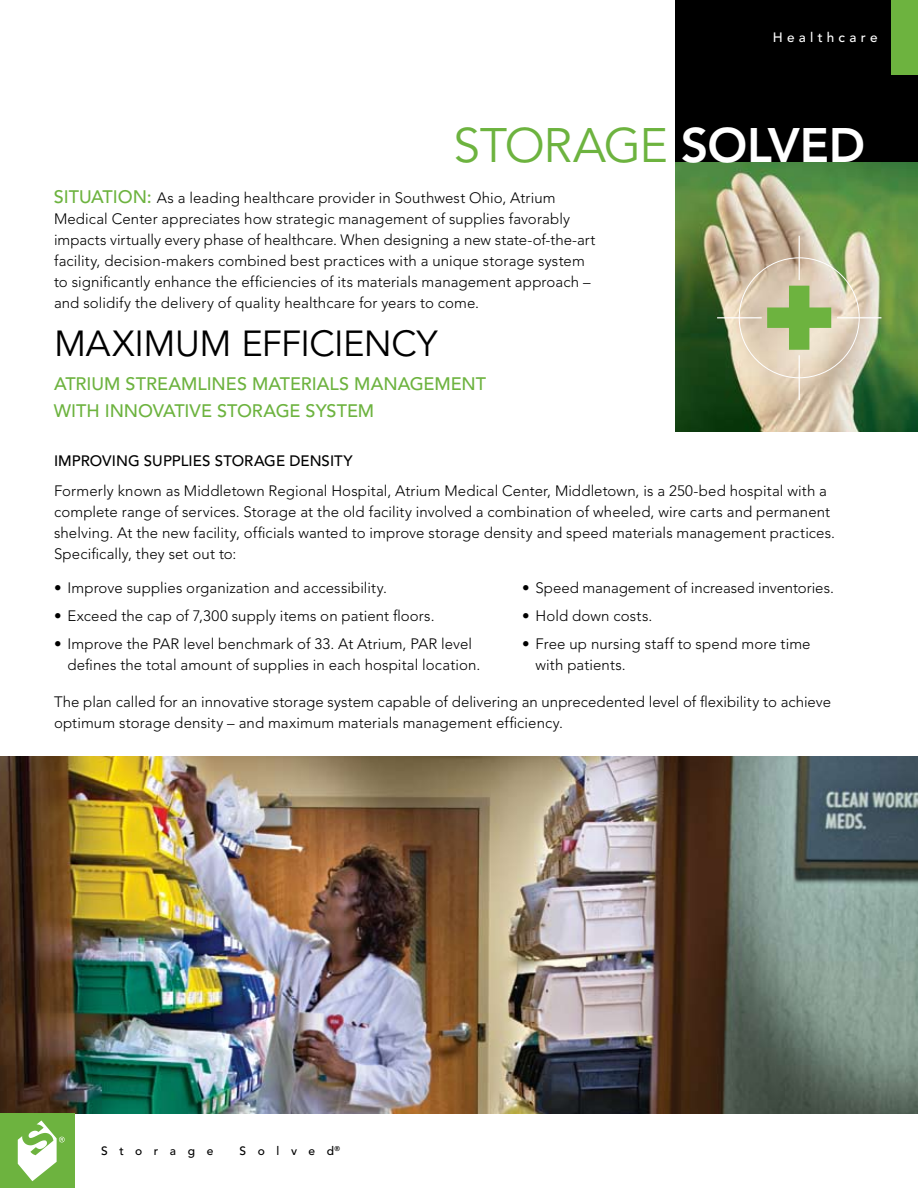
<style>
.page{position:relative;width:918px;height:1188px;background:#fff}
.page>*{position:absolute;margin:0;border:0;box-sizing:border-box;transform-origin:0 0}
.t1{font:48px "Avenir";letter-spacing:-.025em;color:#6db33f}
.t2{font:36px "Avenir";letter-spacing:-.01em;color:#000}
.t3{font:500 18px/27px "Avenir";letter-spacing:-.005em;color:#6db33f}
.t4{font:300 15px/21px "Avenir";letter-spacing:.005em;color:#000}
.t5{font:500 15px "Avenir";letter-spacing:.005em;color:#000}
.t6{font:500 13.5px "Avenir";color:#fff}
.t7{font:500 12px "Avenir";color:#000}
.s1{font-weight:800;color:#fff}
.s2{font-weight:500;font-size:18px;color:#6db33f}
</style>
<div class="page">
<img style="left:675px;top:162px;width:243px;height:270px">
<img style="left:0;top:756px;width:918px;height:358px">
<hr style="left:799px;top:236px;width:1px;height:44px;background:#fff">
<hr style="left:717px;top:317px;width:45px;height:1px;background:#fff">
<svg style="left:767px;top:286px;width:64px;height:64px;background:#a3c27a"></svg>
<hr style="left:799px;top:355px;width:1px;height:45px;background:#fff">
<hr style="left:837px;top:317px;width:44px;height:1px;background:#fff">
<div style="left:675px;top:0;width:243px;height:162px;background:#000"></div>
<div style="left:891px;top:0;width:27px;height:74px;background:#6db33f"></div>
<div style="left:0;top:1114px;width:74px;height:74px;background:#6db33f"></div>
<svg style="left:18px;top:1120px;width:47px;height:61px"></svg>
<p class="t6" style="left:773px;top:30px;width:106px">HEALTHCARE</p>
<h1 class="t1" style="left:454px;top:118px;width:413px">STORAGE <span class="s1">SOLVED</span></h1>
<p class="t4" style="left:54px;top:187px;width:543px"><span class="s2">SITUATION:</span> As a leading healthcare provider in Southwest Ohio, Atrium Medical Center appreciates how strategic management of supplies favorably impacts virtually every phase of healthcare. When designing a new state-of-the-art facility, decision-makers combined best practices with a unique storage system to significantly enhance the efficiencies of its materials management approach – and solidify the delivery of quality healthcare for years to come.</p>
<h2 class="t2" style="left:54px;top:323px;width:385px">MAXIM UM EFFICIENCY</h2>
<p class="t3" style="left:54px;top:370px;width:434px">ATRIUM STREAMLINES MATERIALS MANAGEMENT<br>WITH I NNOVATIVE STORAGE SYSTEM</p>
<p class="t5" style="left:54px;top:452px;width:300px">I MPROVING SUPPLIES STORAGE DENSITY</p>
<p class="t4" style="left:54px;top:480px;width:783px">Formerly known as Middletown Regional Hospital, Atrium Medical Center, Middletown, is a 250-bed hospital with a complete range of services. Storage at the old facility involved a combination of wheeled, wire carts and permanent shelving. At the new facility, officials wanted to improve storage density and speed materials management practices.<br>Specifically, they set out to:</p>
<p class="t4" style="left:54px;top:578px;width:335px">• Improve supplies organization and accessibility.</p>
<p class="t4" style="left:54px;top:605px;width:382px">• Exceed the cap of 7,300 supply items on patient floors.</p>
<p class="t4" style="left:68px;top:633px;width:414px;text-indent:-14px">• Improve the PAR level benchmark of 33. At Atrium, PAR level defines the total amount of supplies in each hospital location.</p>
<p class="t4" style="left:522px;top:578px;width:313px">• Speed management of increased inventories.</p>
<p class="t4" style="left:522px;top:605px;width:132px">• Hold down costs.</p>
<p class="t4" style="left:536px;top:633px;width:277px;text-indent:-14px">• Free up nursing staff to spend more time with patients.</p>
<p class="t4" style="left:54px;top:691px;width:779px">The plan called for an innovative storage system capable of delivering an unprecedented level of flexibility to achieve optimum storage density – and maximum materials management efficiency.</p>
<p class="t7" style="left:101px;top:1144px;width:114px">STORAGE</p>
<p class="t7" style="left:240px;top:1144px;width:102px">SOLVED<sup>®</sup></p>
</div>
